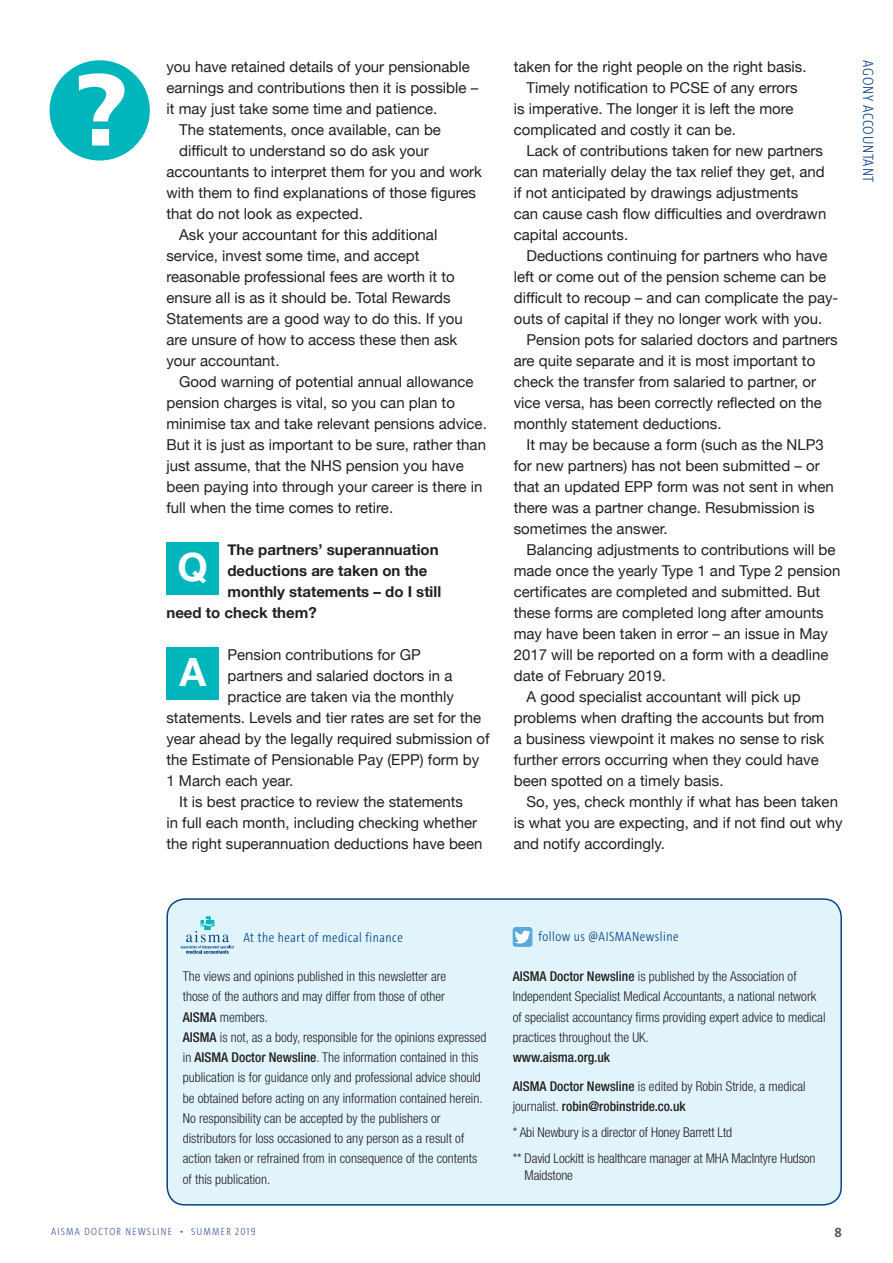
<style>
.page{position:relative;width:893px;height:1263px;background:#fff}
.page>*{position:absolute;margin:0;border:0;box-sizing:border-box;transform-origin:0 0}
.t1{font:700 39px "Helvetica Neue";color:#fff}
.t2{font:15px "Helvetica Neue";color:#231f20}
.t3{font:700 15px "Helvetica Neue";color:#231f20}
.t4{font:300 15px "The Sans Cd LF3";letter-spacing:.05em;color:#094287}
.t5{font:300 condensed 13.5px/20.2px "Helvetica Neue";color:#231f20}
.t6{font:500 condensed 13.5px/28.8px "Helvetica Neue";color:#231f20}
.t7{font:300 13.5px "The Sans Cd LF3";letter-spacing:.04em;color:#094287}
.t8{font:13.5px "The Sans Bold Caps";color:#57585a}
.t9{font:300 10.5px "The Sans Cd LF3";letter-spacing:.12em;color:#3e5a99}
.s1{font-weight:500}
.s2{font-weight:300}
</style>
<div class="page">
<div style="left:167px;top:899px;width:674px;height:306px;background:#e1f4fc;border-radius:18px"></div>
<div style="left:166px;top:898px;width:676px;height:307px;border:2px solid #094287;border-radius:18px"></div>
<svg style="left:181px;top:916px;width:53px;height:38px"></svg>
<div style="left:513px;top:927px;width:19px;height:20px;background:#5ba8dc;border-radius:3px"></div>
<svg style="left:514px;top:930px;width:16px;height:13px"></svg>
<div style="left:166px;top:543px;width:53px;height:52px;background:#00b6bc"></div>
<div style="left:166px;top:648px;width:53px;height:52px;background:#00b6bc"></div>
<div style="left:50px;top:60px;width:100px;height:101px;background:#00b6bc;border-radius:50%"></div>
<svg style="left:79px;top:73px;width:46px;height:73px"></svg>
<p class="t2" style="left:166px;top:56px;width:305px">you have retained details of your pensionable</p>
<p class="t2" style="left:166px;top:77px;width:313px">earnings and contributions then it is possible –</p>
<p class="t2" style="left:166px;top:98px;width:272px">it may just take some time and patience.</p>
<p class="t2" style="left:179px;top:119px;width:263px">The statements, once available, can be</p>
<p class="t2" style="left:179px;top:140px;width:251px">difficult to understand so do ask your</p>
<p class="t2" style="left:166px;top:161px;width:317px">accountants to interpret them for you and work</p>
<p class="t2" style="left:166px;top:182px;width:311px">with them to find explanations of those figures</p>
<p class="t2" style="left:166px;top:203px;width:198px">that do not look as expected.</p>
<p class="t2" style="left:179px;top:224px;width:260px">Ask your accountant for this additional</p>
<p class="t2" style="left:166px;top:245px;width:255px">service, invest some time, and accept</p>
<p class="t2" style="left:166px;top:266px;width:290px">reasonable professional fees are worth it to</p>
<p class="t2" style="left:166px;top:287px;width:286px">ensure all is as it should be. Total Rewards</p>
<p class="t2" style="left:166px;top:308px;width:298px">Statements are a good way to do this. If you</p>
<p class="t2" style="left:166px;top:329px;width:292px">are unsure of how to access these then ask</p>
<p class="t2" style="left:166px;top:350px;width:115px">your accountant.</p>
<p class="t2" style="left:179px;top:371px;width:296px">Good warning of potential annual allowance</p>
<p class="t2" style="left:166px;top:392px;width:290px">pension charges is vital, so you can plan to</p>
<p class="t2" style="left:166px;top:413px;width:322px">minimise tax and take relevant pensions advice.</p>
<p class="t2" style="left:166px;top:434px;width:321px">But it is just as important to be sure, rather than</p>
<p class="t2" style="left:166px;top:455px;width:299px">just assume, that the NHS pension you have</p>
<p class="t2" style="left:166px;top:476px;width:317px">been paying into through your career is there in</p>
<p class="t2" style="left:166px;top:497px;width:228px">full when the time comes to retire.</p>
<p class="t3" style="left:227px;top:538px;width:213px">The partners’ superannuation</p>
<p class="t3" style="left:227px;top:559px;width:202px">deductions are taken on the</p>
<p class="t3" style="left:227px;top:580px;width:215px">monthly statements – do I still</p>
<p class="t3" style="left:166px;top:601px;width:152px">need to check them?</p>
<p class="t2" style="left:227px;top:644px;width:195px">Pension contributions for GP</p>
<p class="t2" style="left:227px;top:665px;width:227px">partners and salaried doctors in a</p>
<p class="t2" style="left:227px;top:686px;width:228px">practice are taken via the monthly</p>
<p class="t2" style="left:166px;top:707px;width:316px">statements. Levels and tier rates are set for the</p>
<p class="t2" style="left:166px;top:728px;width:325px">year ahead by the legally required submission of</p>
<p class="t2" style="left:166px;top:749px;width:314px">the Estimate of Pensionable Pay (EPP) form by</p>
<p class="t2" style="left:166px;top:770px;width:128px">1 March each year.</p>
<p class="t2" style="left:179px;top:791px;width:285px">It is best practice to review the statements</p>
<p class="t2" style="left:166px;top:812px;width:312px">in full each month, including checking whether</p>
<p class="t2" style="left:166px;top:833px;width:317px">the right superannuation deductions have been</p>
<h1 class="t1" style="left:178px;top:536px;width:32px">Q</h1>
<h1 class="t1" style="left:179px;top:641px;width:28px">A</h1>
<p class="t2" style="left:514px;top:56px;width:294px">taken for the right people on the right basis.</p>
<p class="t2" style="left:526px;top:77px;width:273px">Timely notification to PCSE of any errors</p>
<p class="t2" style="left:514px;top:98px;width:281px">is imperative. The longer it is left the more</p>
<p class="t2" style="left:514px;top:119px;width:224px">complicated and costly it can be.</p>
<p class="t2" style="left:526px;top:140px;width:298px">Lack of contributions taken for new partners</p>
<p class="t2" style="left:514px;top:161px;width:312px">can materially delay the tax relief they get, and</p>
<p class="t2" style="left:514px;top:182px;width:286px">if not anticipated by drawings adjustments</p>
<p class="t2" style="left:514px;top:203px;width:314px">can cause cash flow difficulties and overdrawn</p>
<p class="t2" style="left:514px;top:224px;width:116px">capital accounts.</p>
<p class="t2" style="left:526px;top:245px;width:303px">Deductions continuing for partners who have</p>
<p class="t2" style="left:514px;top:266px;width:314px">left or come out of the pension scheme can be</p>
<p class="t2" style="left:514px;top:287px;width:326px">difficult to recoup – and can complicate the pay-</p>
<p class="t2" style="left:514px;top:308px;width:310px">outs of capital if they no longer work with you.</p>
<p class="t2" style="left:526px;top:329px;width:313px">Pension pots for salaried doctors and partners</p>
<p class="t2" style="left:514px;top:350px;width:303px">are quite separate and it is most important to</p>
<p class="t2" style="left:514px;top:371px;width:304px">check the transfer from salaried to partner, or</p>
<p class="t2" style="left:514px;top:392px;width:310px">vice versa, has been correctly reflected on the</p>
<p class="t2" style="left:514px;top:413px;width:209px">monthly statement deductions.</p>
<p class="t2" style="left:526px;top:434px;width:299px">It may be because a form (such as the NLP3</p>
<p class="t2" style="left:514px;top:455px;width:307px">for new partners) has not been submitted – or</p>
<p class="t2" style="left:514px;top:476px;width:322px">that an updated EPP form was not sent in when</p>
<p class="t2" style="left:514px;top:497px;width:302px">there was a partner change. Resubmission is</p>
<p class="t2" style="left:514px;top:518px;width:155px">sometimes the answer.</p>
<p class="t2" style="left:526px;top:539px;width:310px">Balancing adjustments to contributions will be</p>
<p class="t2" style="left:514px;top:560px;width:328px">made once the yearly Type 1 and Type 2 pension</p>
<p class="t2" style="left:514px;top:581px;width:308px">certificates are completed and submitted. But</p>
<p class="t2" style="left:514px;top:602px;width:311px">these forms are completed long after amounts</p>
<p class="t2" style="left:514px;top:623px;width:316px">may have been taken in error – an issue in May</p>
<p class="t2" style="left:514px;top:644px;width:316px">2017 will be reported on a form with a deadline</p>
<p class="t2" style="left:514px;top:665px;width:154px">date of February 2019.</p>
<p class="t2" style="left:526px;top:686px;width:276px">A good specialist accountant will pick up</p>
<p class="t2" style="left:514px;top:707px;width:312px">problems when drafting the accounts but from</p>
<p class="t2" style="left:514px;top:728px;width:312px">a business viewpoint it makes no sense to risk</p>
<p class="t2" style="left:514px;top:749px;width:307px">further errors occurring when they could have</p>
<p class="t2" style="left:514px;top:770px;width:211px">been spotted on a timely basis.</p>
<p class="t2" style="left:526px;top:791px;width:313px">So, yes, check monthly if what has been taken</p>
<p class="t2" style="left:514px;top:812px;width:330px">is what you are expecting, and if not find out why</p>
<p class="t2" style="left:514px;top:833px;width:153px">and notify accordingly.</p>
<p class="t4" style="left:878px;top:60px;width:124px;rotate:90deg">AGONY ACCOUNTANT</p>
<p class="t7" style="left:243px;top:928px;width:161px">At the heart of medical finance</p>
<p class="t7" style="left:538px;top:928px;width:142px">follow us @AISMANewsline</p>
<p class="t5" style="left:183px;top:966px;width:305px">The views and opinions published in this newsletter are<br>those of the authors and may differ from those of other<br><span class="s1">AISMA</span> members.<br><span class="s1">AISMA</span> is not, as a body, responsible for the opinions expressed in <span class="s1">AISMA Doctor Newsline</span>. The information contained in this publication is for guidance only and professional advice should be obtained before acting on any information contained herein.<br>No responsibility can be accepted by the publishers or distributors for loss occasioned to any person as a result of action taken or refrained from in consequence of the contents of this publication.</p>
<p class="t5" style="left:513px;top:966px;width:314px"><span class="s1">AISMA Doctor Newsline</span> is published by the Association of Independent Specialist Medical Accountants, a national network of specialist accountancy firms providing expert advice to medical practices throughout the UK.</p>
<p class="t6" style="left:513px;top:1043px;width:295px">www.aisma.org.uk<br>AISMA Doctor Newsline <span class="s2">is edited by Robin Stride, a medical</span></p>
<p class="t5" style="left:513px;top:1093px;width:304px;line-height:25.8px">journalist. <span class="s1">robin@robinstride.co.uk<br></span>* Abi Newbury is a director of Honey Barrett Ltd<br>** David Lockitt is healthcare manager at MHA MacIntyre Hudson</p>
<p class="t5" style="left:525px;top:1165px;width:50px">Maidstone</p>
<p class="t9" style="left:51px;top:1224px;width:206px">AISMA DOCTOR NEWSLINE • SUMMER 2019</p>
<p class="t8" style="left:834px;top:1221px;width:9px">8</p>
</div>
